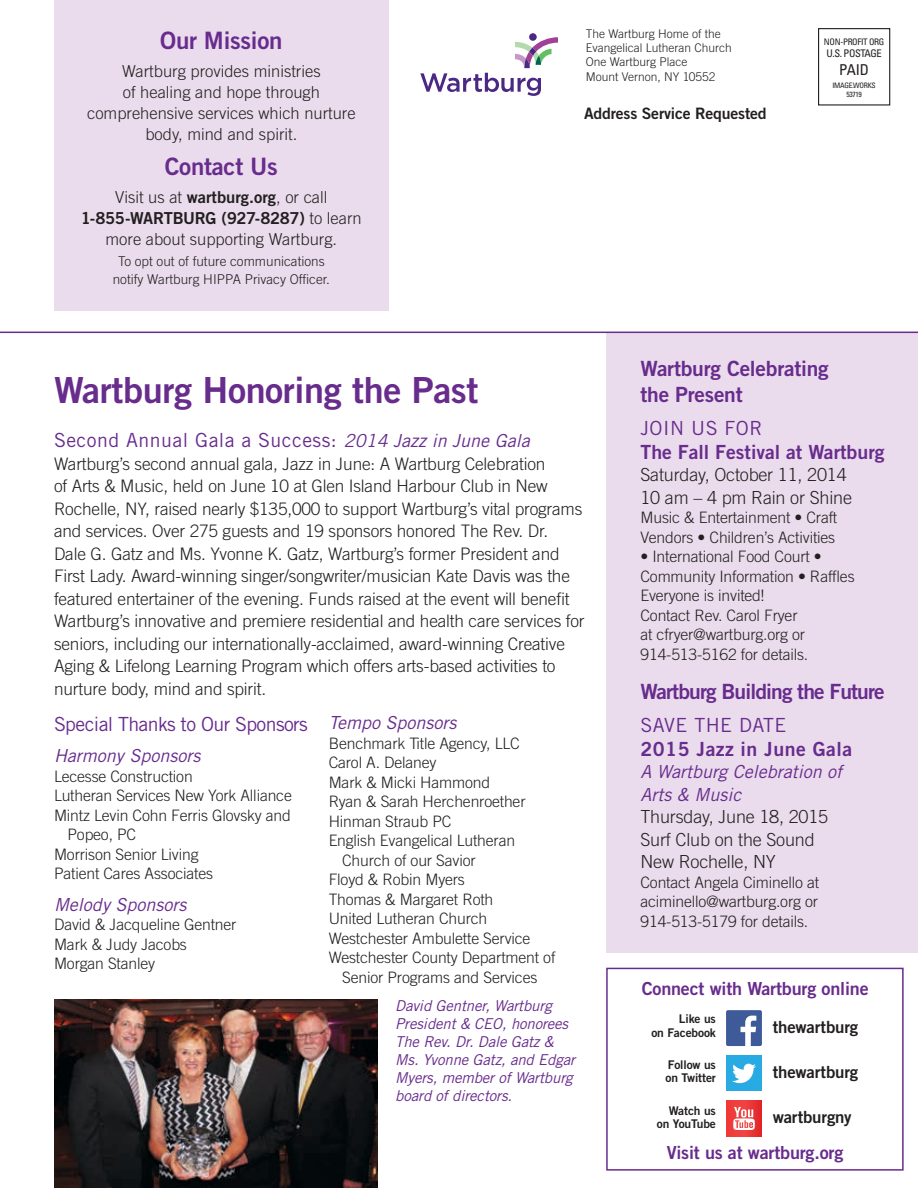
<style>
.page{position:relative;width:918px;height:1188px;background:#fff}
.page>*{position:absolute;margin:0;border:0;box-sizing:border-box;transform-origin:0 0}
.t1{font:36px "Trade Gothic Bold Two";letter-spacing:-.01em;color:#682c8d}
.t2{font:24px "Trade Gothic Bold Two";letter-spacing:-.01em;color:#682c8d}
.t3{font:21px/25.5px "Trade Gothic Bold Two";letter-spacing:-.01em;color:#682c8d}
.t4{font:21px "Trade Gothic Bold Two";letter-spacing:-.04em;color:#682c8d}
.t5{font:19.5px "Trade Gothic";letter-spacing:.025em;color:#682c8d}
.t6{font:19.5px "Trade Gothic";letter-spacing:-.03em;color:#682c8d}
.t7{font:19.5px "Trade Gothic Bold Two";color:#682c8d}
.t8{font:19.5px "Trade Gothic Bold Two";letter-spacing:.025em;color:#682c8d}
.t9{font:300 18px/22.5px "Trade Gothic";letter-spacing:-.01em;color:#231f20}
.t10{font:italic 18px/22.5px "Trade Gothic";color:#682c8d}
.t11{font:18px "Trade Gothic Bold Two";letter-spacing:-.01em;color:#682c8d}
.t12{font:300 17.25px/22.5px "Trade Gothic";letter-spacing:-.01em;color:#231f20}
.t13{font:16.8px "Trade Gothic Bold Two";letter-spacing:-.01em;color:#231f20}
.t14{font:300 16.5px/21px "Trade Gothic";color:#231f20;text-align:center}
.t15{font:16.5px "Trade Gothic Bold Two";letter-spacing:-.025em;color:#231f20}
.t16{font:300 15.75px/19.5px "Trade Gothic";letter-spacing:-.01em;color:#231f20}
.t17{font:15.75px "Trade Gothic Bold Two";letter-spacing:-.01em;color:#231f20}
.t18{font:italic 15px/18px "Trade Gothic";letter-spacing:-.01em;color:#682c8d}
.t19{font:condensed 15px "Univers";color:#231f20}
.t20{font:300 13.5px/18px "Trade Gothic";color:#231f20;text-align:center}
.t21{font:300 12px/14.4px "Trade Gothic";color:#231f20}
.t22{font:12px/13.2px "Trade Gothic Bold Two";letter-spacing:-.01em;color:#231f20;text-align:right}
.t23{font:condensed 10.5px "Univers";letter-spacing:-.04em;color:#231f20}
.t24{font:condensed 9px "Univers";letter-spacing:-.04em;color:#231f20}
.t25{font:condensed 7.5px/9px "Univers";letter-spacing:-.04em;color:#231f20;text-align:center}
.s1{font-family:"Trade Gothic Bold Two";font-weight:400}
.s2{font-family:"Trade Gothic";font-weight:300}
.s3{font-style:italic;font-size:18px}
</style>
<div class="page">
<div style="left:606px;top:332px;width:312px;height:621px;background:#eadcec"></div>
<div style="left:54px;top:0;width:335px;height:310px;background:#eadcec"></div>
<hr style="left:0;top:332px;width:918px;height:1px;background:#682c8d">
<div style="left:818px;top:28px;width:72px;height:78px;border:1px solid #231f20"></div>
<div style="left:529px;top:33px;width:8px;height:8px;background:#4b2884;border-radius:50%"></div>
<svg style="left:420px;top:37px;width:138px;height:59px"></svg>
<img style="left:54px;top:999px;width:324px;height:189px">
<div style="left:726px;top:1010px;width:36px;height:36px;background:#3e5a99;border-radius:2px"></div>
<svg style="left:741px;top:1016px;width:15px;height:30px"></svg>
<div style="left:726px;top:1100px;width:36px;height:36px;background:linear-gradient(to right,#f34544,#e52f31)"></div>
<svg style="left:733px;top:1107px;width:22px;height:23px"></svg>
<div style="left:606px;top:968px;width:298px;height:203px;border:2px solid #682c8d"></div>
<div style="left:726px;top:1055px;width:36px;height:36px;background:#28aae2"></div>
<svg style="left:732px;top:1064px;width:24px;height:19px"></svg>
<h2 class="t2" style="left:160px;top:26px;width:124px">Our Mission</h2>
<p class="t14" style="left:87px;top:61px;width:270px">Wartburg provides ministries<br>of healing and hope through comprehensive services which nurture body, mind and spirit.</p>
<h2 class="t2" style="left:165px;top:152px;width:115px">Contact Us</h2>
<p class="t14" style="left:115px;top:187px;width:214px">Visit us at <span class="s1">wartburg.org</span>, or call</p>
<p class="t15" style="left:81px;top:208px;width:282px">1-855-WARTBURG (927-8287) <span class="s2">to learn</span></p>
<p class="t14" style="left:106px;top:229px;width:233px">more about supporting Wartburg.</p>
<p class="t20" style="left:113px;top:252px;width:219px">To opt out of future communications notify Wartburg HIPPA Privacy Officer.</p>
<p class="t21" style="left:586px;top:26px;width:148px">The Wartburg Home of the<br>Evangelical Lutheran Church<br>One Wartburg Place<br>Mount Vernon, NY 10552</p>
<p class="t24" style="left:824px;top:36px;width:62px">NON-PROFIT ORG</p>
<p class="t23" style="left:827px;top:46px;width:57px">U.S. POSTAGE</p>
<p class="t19" style="left:839px;top:60px;width:31px">PAID</p>
<p class="t25" style="left:832px;top:81px;width:45px">IMAGE.WORKS<br>53719</p>
<p class="t17" style="left:584px;top:103px;width:184px">Address Service Requested</p>
<h1 class="t1" style="left:54px;top:368px;width:426px">Wartburg Honoring the Past</h1>
<p class="t5" style="left:54px;top:428px;width:477px">Second Annual Gala a Success: <span class="s3">2014 Jazz in June Gala</span></p>
<p class="t12" style="left:54px;top:452px;width:532px">Wartburg’s second annual gala, Jazz in June: A Wartburg Celebration<br>of Arts &amp; Music, held on June 10 at Glen Island Harbour Club in New Rochelle, NY, raised nearly $135,000 to support Wartburg’s vital programs and services. Over 275 guests and 19 sponsors honored The Rev. Dr.<br>Dale G. Gatz and Ms. Yvonne K. Gatz, Wartburg’s former President and First Lady. Award-winning singer/songwriter/musician Kate Davis was the featured entertainer of the evening. Funds raised at the event will benefit Wartburg’s innovative and premiere residential and health care services for seniors, including our internationally-acclaimed, award-winning Creative Aging &amp; Lifelong Learning Program which offers arts-based activities to nurture body, mind and spirit.</p>
<p class="t6" style="left:54px;top:712px;width:255px">Special Thanks to Our Sponsors</p>
<p class="t10" style="left:54px;top:744px;width:148px">Harmony Sponsors</p>
<p class="t16" style="left:54px;top:766px;width:140px">Lecesse Construction</p>
<p class="t16" style="left:54px;top:786px;width:239px">Lutheran Services New York Alliance</p>
<p class="t16" style="left:54px;top:805px;width:239px">Mintz Levin Cohn Ferris Glovsky and</p>
<p class="t16" style="left:67px;top:825px;width:70px">Popeo, PC</p>
<p class="t16" style="left:54px;top:844px;width:146px">Morrison Senior Living</p>
<p class="t16" style="left:54px;top:864px;width:161px">Patient Cares Associates</p>
<p class="t10" style="left:54px;top:893px;width:134px">Melody Sponsors</p>
<p class="t16" style="left:54px;top:915px;width:184px">David &amp; Jacqueline Gentner<br>Mark &amp; Judy Jacobs<br>Morgan Stanley</p>
<p class="t10" style="left:329px;top:712px;width:129px">Tempo Sponsors</p>
<p class="t16" style="left:329px;top:733px;width:193px">Benchmark Title Agency, LLC</p>
<p class="t16" style="left:329px;top:753px;width:109px">Carol A. Delaney</p>
<p class="t16" style="left:329px;top:772px;width:163px">Mark &amp; Micki Hammond</p>
<p class="t16" style="left:329px;top:792px;width:198px">Ryan &amp; Sarah Herchenroether</p>
<p class="t16" style="left:329px;top:811px;width:124px">Hinman Straub PC</p>
<p class="t16" style="left:329px;top:831px;width:188px">English Evangelical Lutheran</p>
<p class="t16" style="left:342px;top:850px;width:135px">Church of our Savior</p>
<p class="t16" style="left:329px;top:870px;width:138px">Floyd &amp; Robin Myers</p>
<p class="t16" style="left:329px;top:889px;width:166px">Thomas &amp; Margaret Roth</p>
<p class="t16" style="left:329px;top:909px;width:160px">United Lutheran Church</p>
<p class="t16" style="left:329px;top:928px;width:203px">Westchester Ambulette Service</p>
<p class="t16" style="left:329px;top:948px;width:228px">Westchester County Department of</p>
<p class="t16" style="left:342px;top:967px;width:197px">Senior Programs and Services</p>
<p class="t18" style="left:395px;top:996px;width:181px">David Gentner, Wartburg<br>President &amp; CEO, honorees<br>The Rev. Dr. Dale Gatz &amp;<br>Ms. Yvonne Gatz, and Edgar<br>Myers, member of Wartburg board of directors.</p>
<h3 class="t3" style="left:640px;top:356px;width:190px">Wartburg Celebrating the Present</h3>
<p class="t5" style="left:640px;top:416px;width:117px">Join Us for</p>
<p class="t7" style="left:640px;top:440px;width:246px">The Fall Festival at Wartburg</p>
<p class="t9" style="left:640px;top:464px;width:213px">Saturday, October 11, 2014<br>10 am – 4 pm Rain or Shine</p>
<p class="t16" style="left:640px;top:508px;width:198px">Music &amp; Entertainment • Craft<br>Vendors • Children’s Activities</p>
<p class="t16" style="left:640px;top:547px;width:216px">• International Food Court •<br>Community Information • Raffles<br>Everyone is invited!<br>Contact Rev. Carol Fryer<br>at cfryer@wartburg.org or<br>914-513-5162 for details.</p>
<h3 class="t4" style="left:640px;top:678px;width:246px">Wartburg Building the Future</h3>
<p class="t5" style="left:640px;top:713px;width:147px">SAVE THE DATE</p>
<p class="t8" style="left:640px;top:737px;width:213px">2015 Jazz in June Gala</p>
<p class="t10" style="left:640px;top:761px;width:203px">A Wartburg Celebration of<br>Arts &amp; Music</p>
<p class="t9" style="left:640px;top:806px;width:189px">Thursday, June 18, 2015<br>Surf Club on the Sound<br>New Rochelle, NY</p>
<p class="t16" style="left:640px;top:872px;width:180px;text-align:justify">Contact Angela Ciminello at aciminello@wartburg.org or 914-513-5179 for details.</p>
<p class="t11" style="left:642px;top:978px;width:228px">Connect with Wartburg online</p>
<p class="t22" style="left:651px;top:1012px;width:66px">Like us<br>on Facebook</p>
<p class="t22" style="left:666px;top:1058px;width:52px;text-align:left">Follow us on Twitter</p>
<p class="t22" style="left:657px;top:1104px;width:61px">Watch us on YouTube</p>
<p class="t13" style="left:773px;top:1017px;width:87px">thewartburg</p>
<p class="t13" style="left:773px;top:1062px;width:87px">thewartburg</p>
<p class="t13" style="left:773px;top:1107px;width:80px">wartburgny</p>
<p class="t11" style="left:667px;top:1142px;width:178px">Visit us at wartburg.org</p>
</div>
